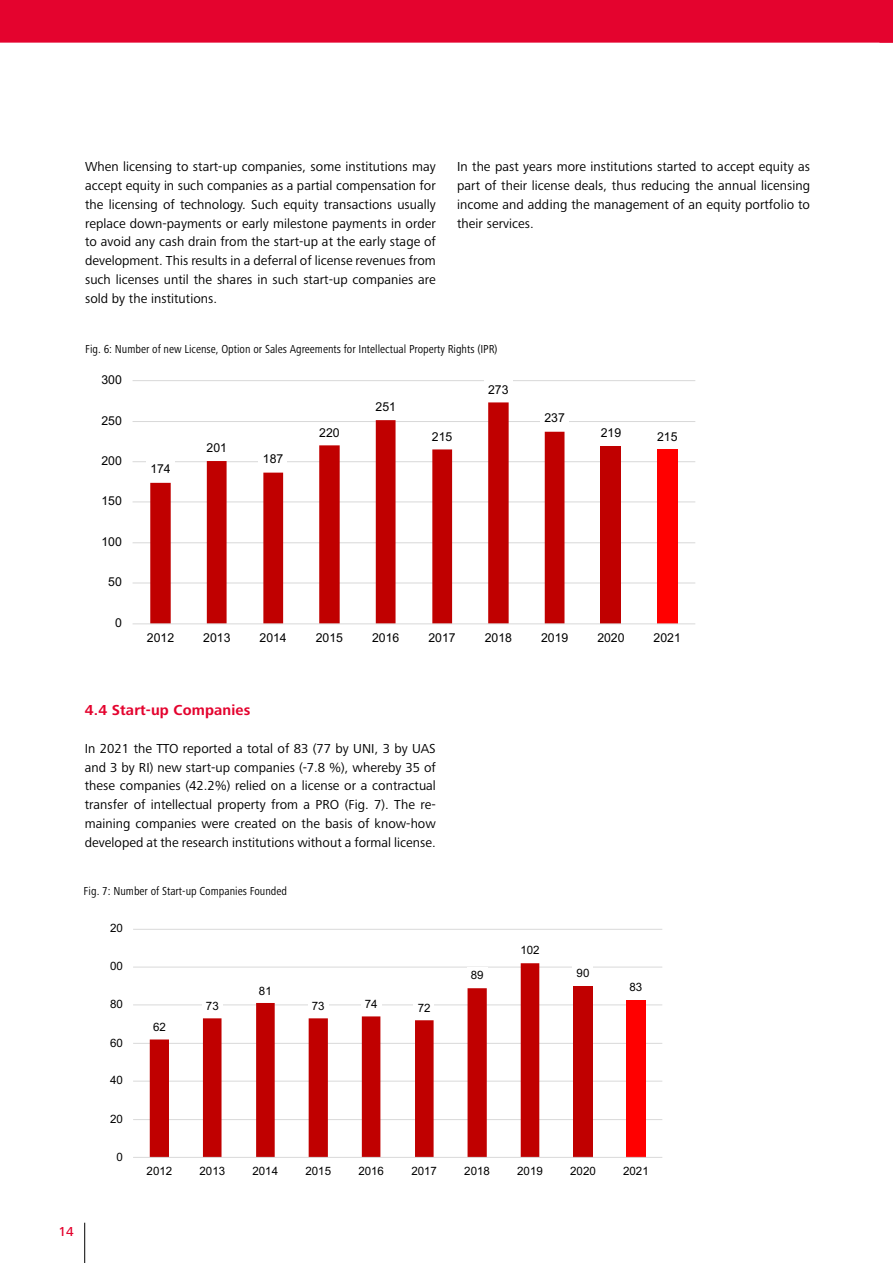
<style>
.page{position:relative;width:893px;height:1263px;background:#fff}
.page>*{position:absolute;margin:0;border:0;box-sizing:border-box;transform-origin:0 0}
.t1{font:700 15px "Frutiger Next Pro";letter-spacing:.01em;color:#e4032e}
.t2{font:13.5px/18.8px "Frutiger Next Pro";letter-spacing:.005em;color:#000;text-align:justify}
.t3{font:500 13.5px "Frutiger Next Pro";color:#e4032e}
.t4{font:12.3px "Arial";color:#000}
.t5{font:condensed 12px "Frutiger Next Pro";color:#000}
.t6{font:11.55px "Arial";color:#000}
</style>
<div class="page">
<hr style="left:84px;top:1223px;width:1px;height:40px;background:#000">
<hr style="left:133px;top:582px;width:562px;height:1px;background:#d9d9d9">
<hr style="left:133px;top:542px;width:562px;height:1px;background:#d9d9d9">
<hr style="left:133px;top:501px;width:562px;height:1px;background:#d9d9d9">
<hr style="left:133px;top:461px;width:562px;height:1px;background:#d9d9d9">
<hr style="left:133px;top:421px;width:562px;height:1px;background:#d9d9d9">
<hr style="left:133px;top:380px;width:562px;height:1px;background:#d9d9d9">
<div style="left:601px;top:446px;width:20px;height:178px;background:#c00000"></div>
<div style="left:657px;top:449px;width:21px;height:175px;background:#f00"></div>
<svg style="left:150px;top:402px;width:414px;height:221px"></svg>
<hr style="left:133px;top:623px;width:562px;height:1px;background:#d9d9d9">
<div style="left:146px;top:460px;width:29px;height:19px;background:#fff"></div>
<div style="left:203px;top:438px;width:28px;height:19px;background:#fff"></div>
<div style="left:259px;top:450px;width:28px;height:18px;background:#fff"></div>
<div style="left:315px;top:424px;width:29px;height:17px;background:#fff"></div>
<div style="left:372px;top:398px;width:28px;height:18px;background:#fff"></div>
<div style="left:428px;top:428px;width:28px;height:17px;background:#fff"></div>
<div style="left:541px;top:409px;width:28px;height:19px;background:#fff"></div>
<hr style="left:133px;top:1119px;width:529px;height:1px;background:#d9d9d9">
<hr style="left:133px;top:1081px;width:529px;height:1px;background:#d9d9d9">
<hr style="left:133px;top:1043px;width:529px;height:1px;background:#d9d9d9">
<hr style="left:133px;top:1004px;width:529px;height:1px;background:#d9d9d9">
<hr style="left:133px;top:966px;width:529px;height:1px;background:#d9d9d9">
<hr style="left:133px;top:929px;width:529px;height:1px;background:#d9d9d9">
<div style="left:573px;top:986px;width:19px;height:171px;background:#c00000"></div>
<div style="left:626px;top:1000px;width:20px;height:157px;background:#f00"></div>
<svg style="left:150px;top:963px;width:389px;height:194px"></svg>
<hr style="left:133px;top:1157px;width:529px;height:1px;background:#d9d9d9">
<div style="left:149px;top:1018px;width:21px;height:18px;background:#fff"></div>
<div style="left:202px;top:998px;width:21px;height:16px;background:#fff"></div>
<div style="left:255px;top:982px;width:20px;height:17px;background:#fff"></div>
<div style="left:308px;top:998px;width:20px;height:16px;background:#fff"></div>
<div style="left:361px;top:996px;width:21px;height:16px;background:#fff"></div>
<div style="left:414px;top:1000px;width:20px;height:16px;background:#fff"></div>
<div style="left:467px;top:967px;width:20px;height:17px;background:#fff"></div>
<div style="left:573px;top:965px;width:20px;height:17px;background:#fff"></div>
<div style="left:0;top:0;width:893px;height:43px;background:#e4032e"></div>
<p class="t2" style="left:85px;top:158px;width:352px">When licensing to start-up companies, some institutions may accept equity in such companies as a partial compensation for the licensing of technology. Such equity transactions usually replace down-payments or early milestone payments in order to avoid any cash drain from the start-up at the early stage of development. This results in a deferral of license revenues from such licenses until the shares in such start-up companies are sold by the institutions.</p>
<p class="t2" style="left:457px;top:158px;width:354px">In the past years more institutions started to accept equity as part of their license deals, thus reducing the annual licensing income and adding the management of an equity portfolio to their services.</p>
<p class="t5" style="left:85px;top:342px;width:414px">Fig. 6: Number of new License, Option or Sales Agreements for Intellectual Property Rights (IPR)</p>
<p class="t4" style="left:101px;top:371px;width:22px">300</p>
<p class="t4" style="left:101px;top:412px;width:22px">250</p>
<p class="t4" style="left:101px;top:452px;width:22px">200</p>
<p class="t4" style="left:101px;top:492px;width:22px">150</p>
<p class="t4" style="left:101px;top:533px;width:22px">100</p>
<p class="t4" style="left:108px;top:574px;width:15px">50</p>
<p class="t4" style="left:115px;top:614px;width:8px">0</p>
<p class="t4" style="left:150px;top:460px;width:22px">174</p>
<p class="t4" style="left:207px;top:439px;width:22px">201</p>
<p class="t4" style="left:263px;top:450px;width:22px">187</p>
<p class="t4" style="left:319px;top:424px;width:22px">220</p>
<p class="t4" style="left:376px;top:398px;width:22px">251</p>
<p class="t4" style="left:432px;top:428px;width:22px">215</p>
<p class="t4" style="left:488px;top:381px;width:22px">273</p>
<p class="t4" style="left:544px;top:409px;width:22px">237</p>
<p class="t4" style="left:601px;top:424px;width:22px">219</p>
<p class="t4" style="left:657px;top:428px;width:22px">215</p>
<p class="t4" style="left:147px;top:629px;width:29px">2012</p>
<p class="t4" style="left:203px;top:629px;width:29px">2013</p>
<p class="t4" style="left:260px;top:629px;width:29px">2014</p>
<p class="t4" style="left:316px;top:629px;width:29px">2015</p>
<p class="t4" style="left:372px;top:629px;width:29px">2016</p>
<p class="t4" style="left:428px;top:629px;width:29px">2017</p>
<p class="t4" style="left:485px;top:629px;width:29px">2018</p>
<p class="t4" style="left:541px;top:629px;width:29px">2019</p>
<p class="t4" style="left:597px;top:629px;width:29px">2020</p>
<p class="t4" style="left:654px;top:629px;width:29px">2021</p>
<p class="t1" style="left:85px;top:702px;width:167px">4.4 Start-up Companies</p>
<p class="t2" style="left:85px;top:739px;width:353px">In 2021 the TTO reported a total of 83 (77 by UNI, 3 by UAS and 3 by RI) new start-up companies (-7.8 %), whereby 35 of these companies (42.2%) relied on a license or a contractual transfer of intellectual property from a PRO (Fig. 7). The re&shy;maining companies were created on the basis of know-how developed at the research institutions without a formal license.</p>
<p class="t5" style="left:84px;top:884px;width:205px">Fig. 7: Number of Start-up Companies Founded</p>
<p class="t6" style="left:104px;top:920px;width:21px">120</p>
<p class="t6" style="left:104px;top:958px;width:21px">100</p>
<p class="t6" style="left:110px;top:996px;width:14px">80</p>
<p class="t6" style="left:110px;top:1034px;width:14px">60</p>
<p class="t6" style="left:110px;top:1072px;width:14px">40</p>
<p class="t6" style="left:110px;top:1111px;width:14px">20</p>
<p class="t6" style="left:117px;top:1148px;width:8px">0</p>
<p class="t6" style="left:153px;top:1018px;width:14px">62</p>
<p class="t6" style="left:206px;top:998px;width:14px">73</p>
<p class="t6" style="left:259px;top:983px;width:14px">81</p>
<p class="t6" style="left:312px;top:998px;width:14px">73</p>
<p class="t6" style="left:365px;top:996px;width:14px">74</p>
<p class="t6" style="left:418px;top:1000px;width:14px">72</p>
<p class="t6" style="left:471px;top:967px;width:14px">89</p>
<p class="t6" style="left:520px;top:942px;width:21px">102</p>
<p class="t6" style="left:577px;top:965px;width:14px">90</p>
<p class="t6" style="left:630px;top:979px;width:14px">83</p>
<p class="t6" style="left:147px;top:1163px;width:27px">2012</p>
<p class="t6" style="left:200px;top:1163px;width:27px">2013</p>
<p class="t6" style="left:252px;top:1163px;width:27px">2014</p>
<p class="t6" style="left:305px;top:1163px;width:27px">2015</p>
<p class="t6" style="left:358px;top:1163px;width:27px">2016</p>
<p class="t6" style="left:411px;top:1163px;width:27px">2017</p>
<p class="t6" style="left:464px;top:1163px;width:27px">2018</p>
<p class="t6" style="left:517px;top:1163px;width:27px">2019</p>
<p class="t6" style="left:570px;top:1163px;width:27px">2020</p>
<p class="t6" style="left:623px;top:1163px;width:27px">2021</p>
<p class="t3" style="left:58px;top:1223px;width:17px">14</p>
</div>
